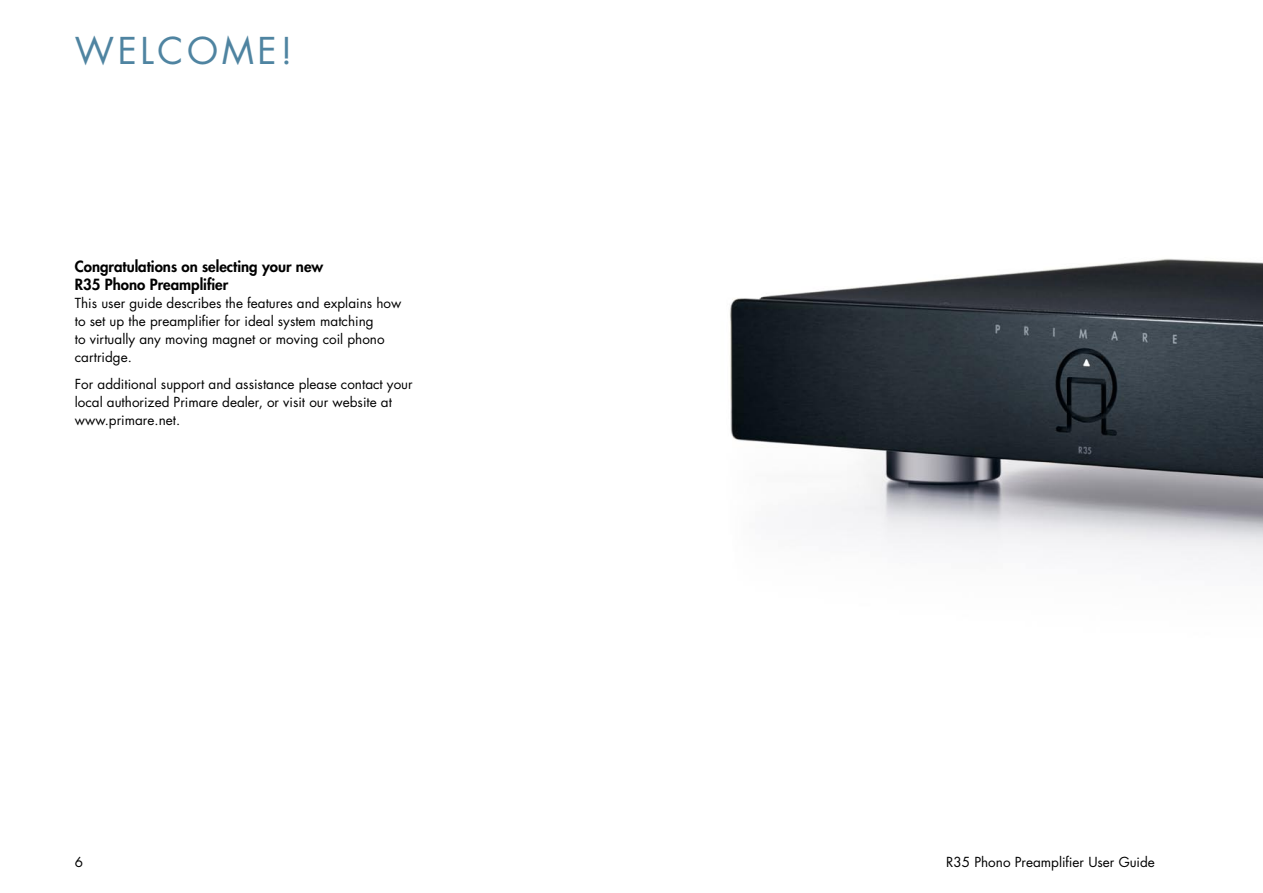
<style>
.page{position:relative;width:1263px;height:893px;background:#fff}
.page>*{position:absolute;margin:0;border:0;box-sizing:border-box;transform-origin:0 0}
.t1{font:36px "Futura";color:#4f84a1}
.t2{font:800 15px/18px "Futura";color:#000}
.t3{font:13.5px/18px "Futura";color:#000}
</style>
<div class="page">
<img style="left:730px;top:258px;width:533px;height:308px">
<h1 class="t1" style="left:75px;top:26px;width:70px">Welcome</h1>
<h1 class="t1" style="left:280px;top:26px;width:14px">!</h1>
<p class="t2" style="left:75px;top:257px;width:250px">Congratulations on selecting your new<br>R35 Phono Preamplifier</p>
<p class="t3" style="left:75px;top:294px;width:328px">This user guide describes the features and explains how to set up the preamplifier for ideal system matching<br>to virtually any moving magnet or moving coil phono cartridge.</p>
<p class="t3" style="left:75px;top:375px;width:339px">For additional support and assistance please contact your local authorized Primare dealer, or visit our website at www.primare.net.</p>
<p class="t3" style="left:946px;top:852px;width:210px">R35 Phono Preamplifier User Guide</p>
</div>
